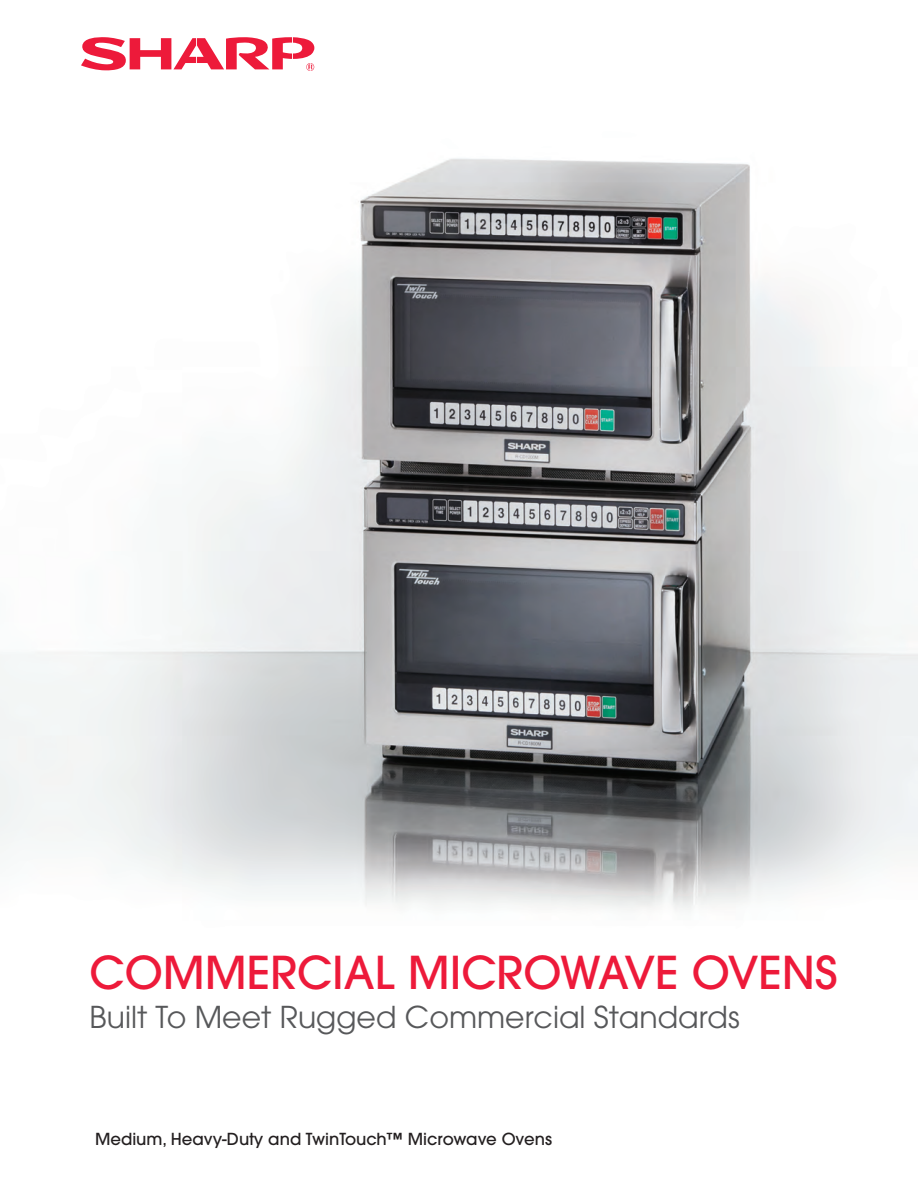
<style>
.page{position:relative;width:918px;height:1188px;background:#fff}
.page>*{position:absolute;margin:0;border:0;box-sizing:border-box;transform-origin:0 0}
.t1{font:500 45px "ITC Avant Garde Std";color:#ed1a3a}
.t2{font:30px "ITC Avant Garde Std";color:#57585a}
.t3{font:500 16.5px "ITC Avant Garde Std";color:#231f20}
</style>
<div class="page">
<img style="left:0;top:46px;width:918px;height:864px">
<svg style="left:81px;top:37px;width:233px;height:34px"></svg>
<p class="t1" style="left:90px;top:944px;width:749px">COMMERCIAL MICROWAVE OVENS</p>
<p class="t2" style="left:90px;top:999px;width:652px">Built To Meet Rugged Commercial Standards</p>
<p class="t3" style="left:95px;top:1129px;width:459px">Medium, Heavy-Duty and TwinTouch™ Microwave Ovens</p>
</div>
